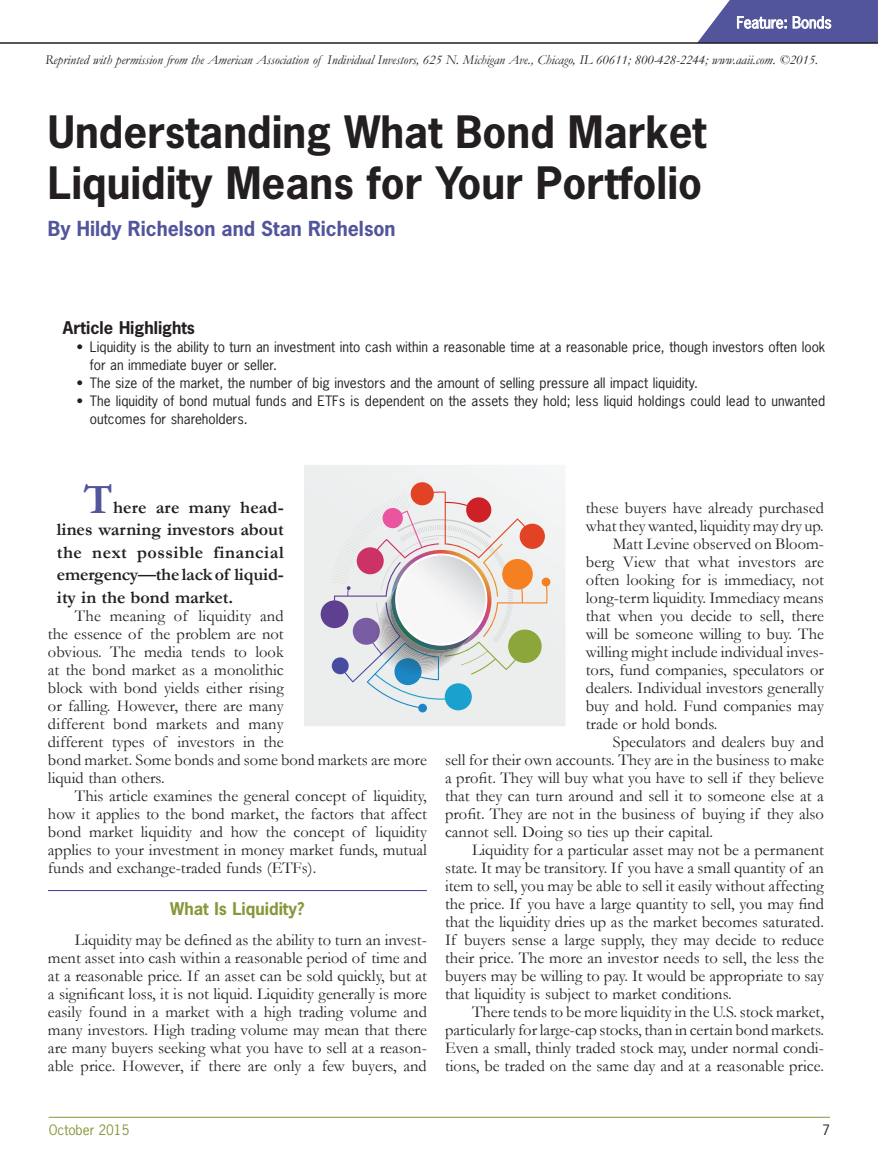
<style>
.page{position:relative;width:878px;height:1161px;background:#fff}
.page>*{position:absolute;margin:0;border:0;box-sizing:border-box;transform-origin:0 0}
.t1{font:700 42px/50.4px "News Gothic Std";color:#231f20}
.t2{font:700 42px "Garamond";color:#52559b}
.t3{font:700 19.5px "News Gothic Std";color:#52559b}
.t4{font:700 18px/22.5px "Garamond";letter-spacing:-.005em;color:#231f20;text-align:justify}
.t5{font:16.5px/18px "Garamond";color:#231f20;text-align:justify}
.t6{font:700 16.5px "News Gothic Std";color:#231f20}
.t7{font:700 16.5px "News Gothic Std";color:#879739}
.t8{font:15px "News Gothic Std";color:#fff}
.t9{font:13.5px/18px "News Gothic Std";color:#231f20}
.t10{font:italic 13.5px "Garamond";color:#231f20}
.t11{font:13.5px "News Gothic Std";color:#879739}
</style>
<div class="page">
<hr style="left:49px;top:1117px;width:781px;height:1px;background:#879739">
<svg style="left:698px;top:0;width:180px;height:42px;background:#6d70aa"></svg>
<hr style="left:0;top:42px;width:878px;height:2px;background:#231f20">
<hr style="left:48px;top:890px;width:379px;height:1px;background:#443394">
<svg style="left:304px;top:465px;width:261px;height:261px"></svg>
<svg style="left:320px;top:482px;width:230px;height:230px"></svg>
<p class="t8" style="left:736px;top:13px;width:96px">Feature: Bonds</p>
<p class="t10" style="left:45px;top:50px;width:774px">Reprinted with permission from the American Association of Individual Investors, 625 N. Michigan Ave., Chicago, IL 60611; 800-428-2244; www.aaii.com. ©2015.</p>
<h1 class="t1" style="left:48px;top:106px;width:660px">Understanding What Bond Market<br>Liquidity Means for Your Portfolio</h1>
<p class="t3" style="left:48px;top:216px;width:349px">By Hildy Richelson and Stan Richelson</p>
<p class="t6" style="left:63px;top:316px;width:133px">Article Highlights</p>
<p class="t9" style="left:90px;top:337px;width:736px;text-indent:-14px">• Liquidity is the ability to turn an investment into cash within a reasonable time at a reasonable price, though investors often look for an immediate buyer or seller.</p>
<p class="t9" style="left:76px;top:373px;width:623px">• The size of the market, the number of big investors and the amount of selling pressure all impact liquidity.</p>
<p class="t9" style="left:90px;top:391px;width:736px;text-indent:-14px">• The liquidity of bond mutual funds and ETFs is dependent on the assets they hold; less liquid holdings could lead to unwanted outcomes for shareholders.</p>
<h1 class="t2" style="left:84px;top:471px;width:30px">T</h1>
<p class="t4" style="left:57px;top:496px;width:228px;text-indent:56px">here are many head&shy;lines warning investors about the next possible financial emergency—the lack of liquid&shy;ity in the bond market.</p>
<p class="t5" style="left:48px;top:606px;width:380px;text-align:left;text-indent:27px">The meaning of liquidity and<br>the essence of the problem are not<br>obvious. The media tends to look<br>at the bond market as a monolithic<br>block with bond yields either rising<br>or falling. However, there are many<br>different bond markets and many<br>different types of investors in the<br>bond market. Some bonds and some bond markets are more liquid than others.</p>
<p class="t5" style="left:48px;top:786px;width:380px;text-indent:27px">This article examines the general concept of liquidity, how it applies to the bond market, the factors that affect bond market liquidity and how the concept of liquidity applies to your investment in money market funds, mutual funds and exchange-traded funds (ETFs).</p>
<p class="t7" style="left:170px;top:898px;width:136px">What Is Liquidity?</p>
<p class="t5" style="left:48px;top:930px;width:380px;text-indent:27px">Liquidity may be defined as the ability to turn an invest&shy;ment asset into cash within a reasonable period of time and at a reasonable price. If an asset can be sold quickly, but at a significant loss, it is not liquid. Liquidity generally is more easily found in a market with a high trading volume and many investors. High trading volume may mean that there are many buyers seeking what you have to sell at a reason&shy;able price. However, if there are only a few buyers, and</p>
<p class="t5" style="left:585px;top:499px;width:240px">these buyers have already purchased</p>
<p class="t5" style="left:585px;top:517px;width:239px">what they wanted, liquidity may dry up.</p>
<p class="t5" style="left:612px;top:535px;width:213px">Matt Levine observed on Bloom-</p>
<p class="t5" style="left:585px;top:553px;width:240px">berg View that what investors are</p>
<p class="t5" style="left:585px;top:571px;width:240px">often looking for is immediacy, not</p>
<p class="t5" style="left:585px;top:589px;width:240px">long-term liquidity. Immediacy means</p>
<p class="t5" style="left:585px;top:607px;width:240px">that when you decide to sell, there</p>
<p class="t5" style="left:585px;top:625px;width:240px">will be someone willing to buy. The</p>
<p class="t5" style="left:585px;top:643px;width:240px">willing might include individual inves-</p>
<p class="t5" style="left:585px;top:661px;width:240px">tors, fund companies, speculators or</p>
<p class="t5" style="left:585px;top:679px;width:240px">dealers. Individual investors generally</p>
<p class="t5" style="left:585px;top:697px;width:240px">buy and hold. Fund companies may</p>
<p class="t5" style="left:585px;top:715px;width:133px">trade or hold bonds.</p>
<p class="t5" style="left:612px;top:733px;width:213px">Speculators and dealers buy and</p>
<p class="t5" style="left:445px;top:751px;width:380px">sell for their own accounts. They are in the business to make</p>
<p class="t5" style="left:445px;top:769px;width:380px">a profit. They will buy what you have to sell if they believe</p>
<p class="t5" style="left:445px;top:787px;width:380px">that they can turn around and sell it to someone else at a</p>
<p class="t5" style="left:445px;top:805px;width:380px">profit. They are not in the business of buying if they also</p>
<p class="t5" style="left:445px;top:823px;width:270px">cannot sell. Doing so ties up their capital.</p>
<p class="t5" style="left:472px;top:841px;width:353px">Liquidity for a particular asset may not be a permanent</p>
<p class="t5" style="left:445px;top:859px;width:380px">state. It may be transitory. If you have a small quantity of an</p>
<p class="t5" style="left:445px;top:877px;width:380px">item to sell, you may be able to sell it easily without affecting</p>
<p class="t5" style="left:445px;top:895px;width:380px">the price. If you have a large quantity to sell, you may find</p>
<p class="t5" style="left:445px;top:913px;width:380px">that the liquidity dries up as the market becomes saturated.</p>
<p class="t5" style="left:445px;top:931px;width:380px">If buyers sense a large supply, they may decide to reduce</p>
<p class="t5" style="left:445px;top:949px;width:380px">their price. The more an investor needs to sell, the less the</p>
<p class="t5" style="left:445px;top:967px;width:380px">buyers may be willing to pay. It would be appropriate to say</p>
<p class="t5" style="left:445px;top:985px;width:288px">that liquidity is subject to market conditions.</p>
<p class="t5" style="left:472px;top:1003px;width:353px">There tends to be more liquidity in the U.S. stock market,</p>
<p class="t5" style="left:445px;top:1021px;width:380px">particularly for large-cap stocks, than in certain bond markets.</p>
<p class="t5" style="left:445px;top:1039px;width:380px">Even a small, thinly traded stock may, under normal condi-</p>
<p class="t5" style="left:445px;top:1057px;width:380px">tions, be traded on the same day and at a reasonable price.</p>
<p class="t11" style="left:49px;top:1121px;width:82px">October 2015</p>
<p class="t9" style="left:822px;top:1121px;width:9px">7</p>
</div>
